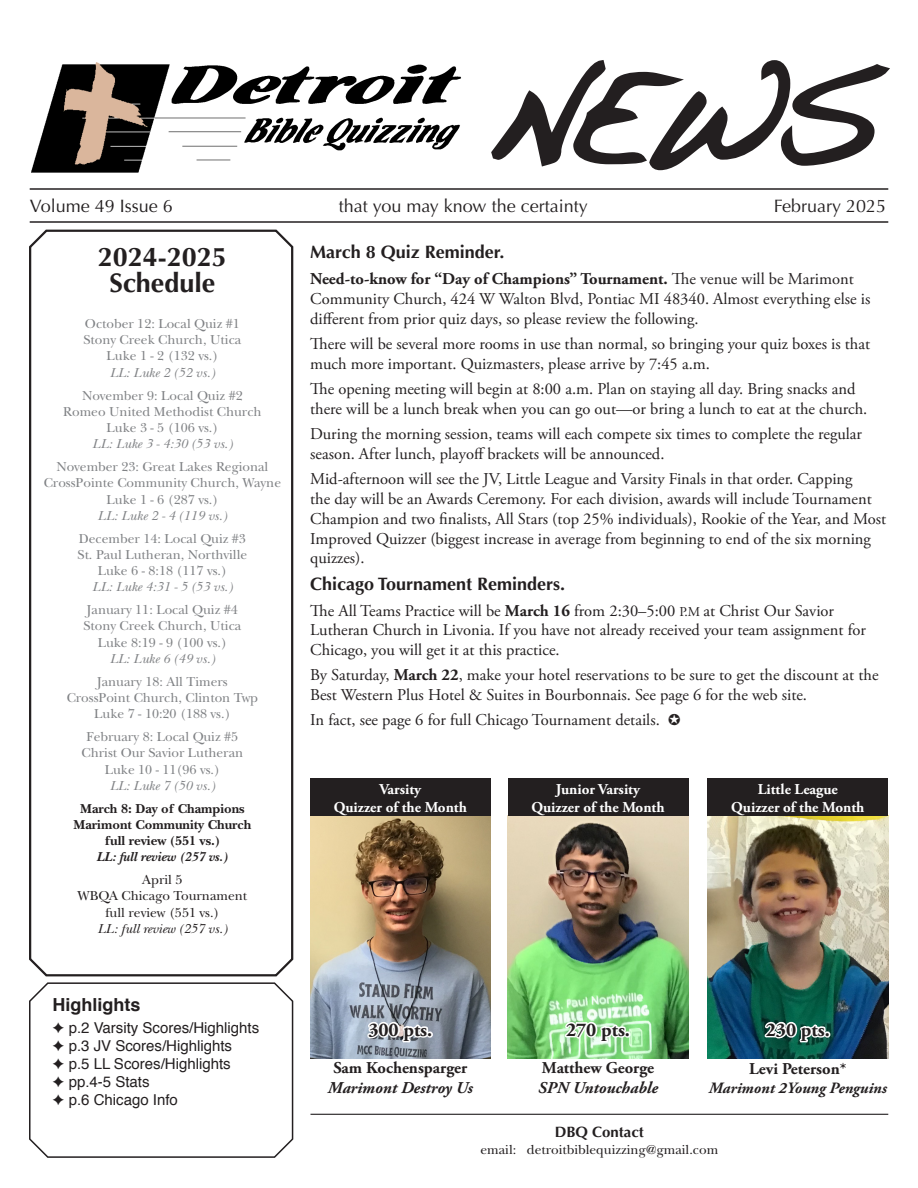
<style>
.page{position:relative;width:918px;height:1188px;background:#fff}
.page>*{position:absolute;margin:0;border:0;box-sizing:border-box;transform-origin:0 0}
.t1{font:135px "Handwriting Dakota";color:#231f20}
.t2{font:700 27px/25.5px "Optima";color:#231f20;text-align:center}
.t3{font:700 19.5px "Adobe Garamond Pro";color:#231f20}
.t4{font:18px "Optima";color:#231f20}
.t5{font:700 18px "Optima";color:#231f20}
.t6{font:700 18px "Helvetica";color:#231f20}
.t7{font:16.5px/19.8px "Adobe Garamond Pro";color:#231f20}
.t8{font:700 16.5px "Adobe Garamond Pro";color:#231f20}
.t9{font:italic 700 16.5px "Adobe Garamond Pro";color:#231f20}
.t10{font:italic 700 15.75px "Adobe Garamond Pro";color:#231f20}
.t11{font:15px/18px "Helvetica";color:#231f20}
.t12{font:700 15px/18px "Adobe Garamond Pro";color:#fff;text-align:center}
.t13{font:700 15px "Optima";color:#231f20}
.t14{font:13.5px/16.2px "New Baskerville";color:#808285;text-align:center}
.t15{font:italic 13.5px "New Baskerville";color:#808285}
.t16{font:13.5px/16.2px "New Baskerville";color:#231f20;text-align:center}
.t17{font:700 13.5px/16.2px "New Baskerville";color:#231f20;text-align:center}
.t18{font:italic 700 13.5px "New Baskerville";color:#231f20}
.t19{font:italic 13.5px "New Baskerville";color:#231f20}
.s1{font-weight:700}
.s2{font-size:13.5px}
</style>
<div class="page">
<hr style="left:30px;top:221px;width:858px;height:2px;background:#231f20">
<hr style="left:310px;top:1114px;width:578px;height:1px;background:#231f20">
<hr style="left:30px;top:188px;width:858px;height:2px;background:#231f20">
<img style="left:31px;top:62px;width:430px;height:111px">
<svg style="left:491px;top:60px;width:399px;height:111px"></svg>
<svg style="left:29px;top:229px;width:265px;height:748px"></svg>
<svg style="left:29px;top:982px;width:265px;height:176px"></svg>
<img style="left:708px;top:816px;width:180px;height:242px">
<img style="left:508px;top:816px;width:180px;height:242px">
<img style="left:310px;top:816px;width:181px;height:242px">
<div style="left:310px;top:778px;width:181px;height:38px;background:#231f20"></div>
<div style="left:508px;top:778px;width:180px;height:38px;background:#231f20"></div>
<div style="left:708px;top:778px;width:180px;height:38px;background:#231f20"></div>
<svg style="left:763px;top:1020px;width:64px;height:24px"></svg>
<div style="left:824px;top:1031px;width:6px;height:7px;border:3px solid #fff;border-radius:50%"></div>
<svg style="left:563px;top:1020px;width:65px;height:24px"></svg>
<div style="left:624px;top:1031px;width:7px;height:7px;border:3px solid #fff;border-radius:50%"></div>
<svg style="left:366px;top:1020px;width:64px;height:24px"></svg>
<div style="left:427px;top:1031px;width:6px;height:7px;border:3px solid #fff;border-radius:50%"></div>
<svg style="left:53px;top:1022px;width:11px;height:11px"></svg>
<svg style="left:53px;top:1040px;width:11px;height:11px"></svg>
<svg style="left:53px;top:1058px;width:11px;height:11px"></svg>
<svg style="left:53px;top:1076px;width:11px;height:11px"></svg>
<svg style="left:53px;top:1094px;width:11px;height:11px"></svg>
<h1 class="t1" style="left:484px;top:36px;width:389px">NEWS</h1>
<p class="t4" style="left:30px;top:195px;width:145px">Volume 49 Issue 6</p>
<p class="t4" style="left:339px;top:195px;width:251px">that you may know the certainty</p>
<p class="t4" style="left:774px;top:195px;width:114px">February 2025</p>
<h2 class="t2" style="left:98px;top:245px;width:131px">2024-2025<br>Schedule</h2>
<p class="t14" style="left:83px;top:316px;width:159px">October 12: Local Quiz #1<br>Stony Creek Church, Utica<br>Luke 1 - 2 (132 vs.)</p>
<p class="t15" style="left:110px;top:364px;width:107px">LL: Luke 2 (52 vs.)</p>
<p class="t14" style="left:63px;top:387px;width:200px">November 9: Local Quiz #2<br>Romeo United Methodist Church<br>Luke 3 - 5 (106 vs.)</p>
<p class="t15" style="left:92px;top:436px;width:142px">LL: Luke 3 - 4:30 (53 vs.)</p>
<p class="t14" style="left:44px;top:459px;width:239px">November 23: Great Lakes Regional<br>CrossPointe Community Church, Wayne<br>Luke 1 - 6 (287 vs.)</p>
<p class="t15" style="left:98px;top:508px;width:131px">LL: Luke 2 - 4 (119 vs.)</p>
<p class="t14" style="left:78px;top:530px;width:171px">December 14: Local Quiz #3<br>St. Paul Lutheran, Northville<br>Luke 6 - 8:18 (117 vs.)</p>
<p class="t15" style="left:92px;top:579px;width:142px">LL: Luke 4:31 - 5 (53 vs.)</p>
<p class="t14" style="left:83px;top:602px;width:159px">January 11: Local Quiz #4<br>Stony Creek Church, Utica<br>Luke 8:19 - 9 (100 vs.)</p>
<p class="t15" style="left:110px;top:651px;width:107px">LL: Luke 6 (49 vs.)</p>
<p class="t14" style="left:67px;top:673px;width:193px">January 18: All Timers<br>CrossPoint Church, Clinton Twp<br>Luke 7 - 10:20 (188 vs.)</p>
<p class="t14" style="left:82px;top:729px;width:163px">February 8: Local Quiz #5<br>Christ Our Savior Lutheran<br>Luke 10 - 11(96 vs.)</p>
<p class="t15" style="left:110px;top:778px;width:107px">LL: Luke 7 (50 vs.)</p>
<p class="t17" style="left:74px;top:800px;width:179px">March 8: Day of Champions<br>Marimont Community Church full review (551 vs.)</p>
<p class="t18" style="left:96px;top:849px;width:133px">LL: full review (257 vs.)</p>
<p class="t16" style="left:78px;top:872px;width:171px">April 5<br>WBQA Chicago Tournament full review (551 vs.)</p>
<p class="t19" style="left:97px;top:921px;width:131px">LL: full review (257 vs.)</p>
<p class="t6" style="left:53px;top:990px;width:90px">Highlights</p>
<p class="t11" style="left:69px;top:1019px;width:192px">p.2 Varsity Scores/Highlights p.3 JV Scores/Highlights<br>p.5 LL Scores/Highlights pp.4-5 Stats<br>p.6 Chicago Info</p>
<p class="t5" style="left:310px;top:241px;width:196px">March 8 Quiz Reminder.</p>
<p class="t7" style="left:310px;top:270px;width:562px"><span class="s1">Need-to-know for “Day of Champions” Tournament.</span> The venue will be Marimont<br>Community Church, 424 W Walton Blvd, Pontiac MI 48340. Almost everything else is different from prior quiz days, so please review the following.</p>
<p class="t7" style="left:310px;top:335px;width:561px">There will be several more rooms in use than normal, so bringing your quiz boxes is that much more important. Quizmasters, please arrive by 7:45 a.m.</p>
<p class="t7" style="left:310px;top:380px;width:559px">The opening meeting will begin at 8:00 a.m. Plan on staying all day. Bring snacks and there will be a lunch break when you can go out—or bring a lunch to eat at the church.</p>
<p class="t7" style="left:310px;top:425px;width:553px">During the morning session, teams will each compete six times to complete the regular season. After lunch, playoff brackets will be announced.</p>
<p class="t7" style="left:310px;top:470px;width:577px">Mid-afternoon will see the JV, Little League and Varsity Finals in that order. Capping<br>the day will be an Awards Ceremony. For each division, awards will include Tournament Champion and two finalists, All Stars (top 25% individuals), Rookie of the Year, and Most Improved Quizzer (biggest increase in average from beginning to end of the six morning quizzes).</p>
<p class="t5" style="left:310px;top:574px;width:256px">Chicago Tournament Reminders.</p>
<p class="t7" style="left:310px;top:601px;width:557px">The All Teams Practice will be <span class="s1">March 16</span> from 2:30–5:00 <span class="s2">P.M</span> at Christ Our Savior<br>Lutheran Church in Livonia. If you have not already received your team assignment for<br>Chicago, you will get it at this practice.</p>
<p class="t7" style="left:310px;top:666px;width:570px">By Saturday, <span class="s1">March 22</span>, make your hotel reservations to be sure to get the discount at the<br>Best Western Plus Hotel &amp; Suites in Bourbonnais. See page 6 for the web site.</p>
<p class="t7" style="left:310px;top:711px;width:351px">In fact, see page 6 for full Chicago Tournament details.</p>
<p class="t12" style="left:334px;top:780px;width:135px">Varsity<br>Quizzer of the Month</p>
<p class="t12" style="left:531px;top:780px;width:135px">Junior Varsity<br>Quizzer of the Month</p>
<p class="t12" style="left:731px;top:780px;width:135px">Little League<br>Quizzer of the Month</p>
<p class="t3" style="left:368px;top:1018px;width:66px">300 pts.</p>
<p class="t3" style="left:566px;top:1018px;width:66px">270 pts.</p>
<p class="t3" style="left:766px;top:1018px;width:66px">230 pts.</p>
<p class="t8" style="left:333px;top:1058px;width:135px">Sam Kochensparger</p>
<p class="t9" style="left:328px;top:1078px;width:147px">Marimont Destroy Us</p>
<p class="t8" style="left:542px;top:1058px;width:114px">Matthew George</p>
<p class="t9" style="left:538px;top:1078px;width:121px">SPN Untouchable</p>
<p class="t8" style="left:749px;top:1059px;width:99px">Levi Peterson*</p>
<p class="t10" style="left:709px;top:1079px;width:180px">Marimont 2Young Penguins</p>
<p class="t13" style="left:555px;top:1123px;width:91px">DBQ Contact</p>
<p class="t16" style="left:480px;top:1141px;width:239px">email: detroitbiblequizzing@gmail.com</p>
</div>
